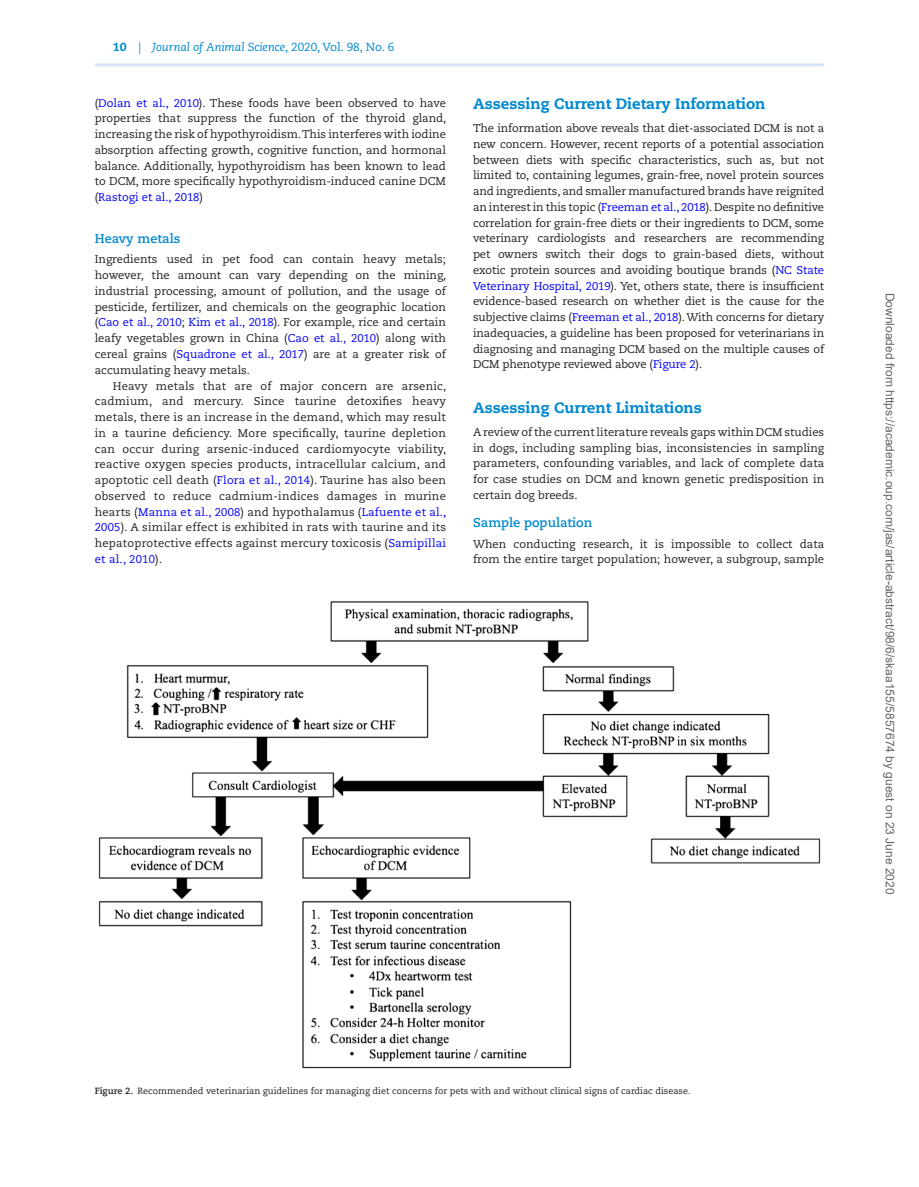
<style>
.page{position:relative;width:919px;height:1187px;background:#fff}
.page>*{position:absolute;margin:0;border:0;box-sizing:border-box;transform-origin:0 0}
.t1{font:800 15px "Caecilia LT Std";color:#0089cf}
.t2{font:700 12.75px "Caecilia LT Std";color:#0089cf}
.t3{font:12px "Arial";color:#666}
.t4{font:italic 11.7px "Caecilia LT Std";color:#0089cf}
.t5{font:11.25px/15.8px "Caecilia LT Std";color:#231f20;text-align:justify}
.t6{font:9px "Caecilia LT Std";color:#231f20}
.s1{font-weight:800;font-style:normal}
.s2{font-style:normal}
.s3{color:#00f}
.s4{font-weight:700}
</style>
<div class="page">
<hr style="left:95px;top:63px;width:729px;height:3px;background:#d4e6f6">
<img style="left:98px;top:601px;width:723px;height:468px">
<p class="t4" style="left:113px;top:41px;width:283px"><span class="s1">10</span> <span class="s2">|</span> Journal of Animal Science<span class="s2">, 2020, Vol. 98, No. 6</span></p>
<p class="t5" style="left:95px;top:95px;width:353px">(<span class="s3">Dolan et al., 2010</span>). These foods have been observed to have properties that suppress the function of the thyroid gland, increasing the risk of hypothyroidism. This interferes with iodine absorption affecting growth, cognitive function, and hormonal balance. Additionally, hypothyroidism has been known to lead to DCM, more specifically hypothyroidism-induced canine DCM (<span class="s3">Rastogi et al., 2018</span>)</p>
<p class="t2" style="left:95px;top:231px;width:87px">Heavy metals</p>
<p class="t5" style="left:95px;top:252px;width:353px">Ingredients used in pet food can contain heavy metals; however, the amount can vary depending on the mining, industrial processing, amount of pollution, and the usage of pesticide, fertilizer, and chemicals on the geographic location (<span class="s3">Cao et al., 2010</span>; <span class="s3">Kim et al., 2018</span>). For example, rice and certain leafy vegetables grown in China (<span class="s3">Cao et al., 2010</span>) along with cereal grains (<span class="s3">Squadrone et al., 2017</span>) are at a greater risk of accumulating heavy metals.</p>
<p class="t5" style="left:95px;top:378px;width:353px;text-indent:18px">Heavy metals that are of major concern are arsenic, cadmium, and mercury. Since taurine detoxifies heavy metals, there is an increase in the demand, which may result in a taurine deficiency. More specifically, taurine depletion can occur during arsenic-induced cardiomyocyte viability, reactive oxygen species products, intracellular calcium, and apoptotic cell death (<span class="s3">Flora et al., 2014</span>). Taurine has also been observed to reduce cadmium-indices damages in murine hearts (<span class="s3">Manna et al., 2008</span>) and hypothalamus (<span class="s3">Lafuente et al., 2005</span>). A similar effect is exhibited in rats with taurine and its hepatoprotective effects against mercury toxicosis (<span class="s3">Samipillai et al., 2010</span>).</p>
<h1 class="t1" style="left:473px;top:95px;width:294px">Assessing Current Dietary Information</h1>
<p class="t5" style="left:473px;top:120px;width:353px">The information above reveals that diet-associated DCM is not a new concern. However, recent reports of a potential association between diets with specific characteristics, such as, but not limited to, containing legumes, grain-free, novel protein sources and ingredients, and smaller manufactured brands have reignited an interest in this topic (<span class="s3">Freeman et al., 2018</span>). Despite no definitive correlation for grain-free diets or their ingredients to DCM, some veterinary cardiologists and researchers are recommending pet owners switch their dogs to grain-based diets, without exotic protein sources and avoiding boutique brands (<span class="s3">NC State Veterinary Hospital, 2019</span>). Yet, others state, there is insufficient evidence-based research on whether diet is the cause for the subjective claims (<span class="s3">Freeman et al., 2018</span>). With concerns for dietary inadequacies, a guideline has been proposed for veterinarians in diagnosing and managing DCM based on the multiple causes of DCM phenotype reviewed above (<span class="s3">Figure 2</span>).</p>
<h1 class="t1" style="left:473px;top:399px;width:230px">Assessing Current Limitations</h1>
<p class="t5" style="left:473px;top:424px;width:353px">A review of the current literature reveals gaps within DCM studies in dogs, including sampling bias, inconsistencies in sampling parameters, confounding variables, and lack of complete data for case studies on DCM and known genetic predisposition in certain dog breeds.</p>
<p class="t2" style="left:473px;top:515px;width:121px">Sample population</p>
<p class="t5" style="left:473px;top:536px;width:353px">When conducting research, it is impossible to collect data from the entire target population; however, a subgroup, sample</p>
<p class="t3" style="left:894px;top:292px;width:603px;rotate:90deg">Downloaded from https://academic.oup.com/jas/article-abstract/98/6/skaa155/5857674 by guest on 23 June 2020</p>
<p class="t6" style="left:95px;top:1085px;width:597px"><span class="s4">Figure 2.</span> Recommended veterinarian guidelines for managing diet concerns for pets with and without clinical signs of cardiac disease.</p>
</div>
